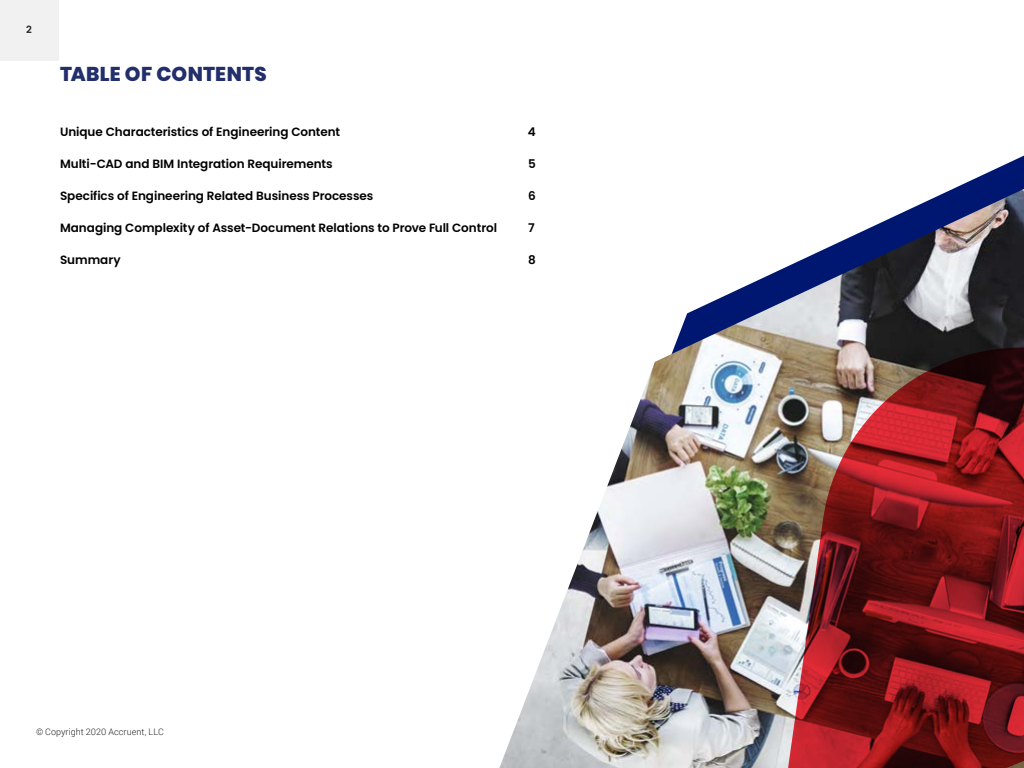
<style>
.page{position:relative;width:1024px;height:768px;background:#fff}
.page>*{position:absolute;margin:0;border:0;box-sizing:border-box;transform-origin:0 0}
.t1{font:800 20px "Poppins";letter-spacing:.01em;color:#232f6b}
.t2{font:600 12px "Poppins";letter-spacing:-.005em;color:#000}
.t3{font:600 10px "Poppins";color:#222223}
.t4{font:300 9px "Roboto";letter-spacing:.01em;color:#222223}
</style>
<div class="page">
<div style="left:0;top:0;width:58px;height:60px;background:#f1f1f2"></div>
<svg style="left:953px;top:156px;width:71px;height:33px"></svg>
<img style="left:499px;top:189px;width:525px;height:579px">
<img style="left:775px;top:345px;width:249px;height:423px">
<p class="t3" style="left:26px;top:23px;width:7px">2</p>
<h1 class="t1" style="left:60px;top:63px;width:208px">TABLE OF CONTENTS</h1>
<p class="t2" style="left:60px;top:125px;width:282px">Unique Characteristics of Engineering Content</p>
<p class="t2" style="left:528px;top:125px;width:9px">4</p>
<p class="t2" style="left:60px;top:157px;width:274px">Multi-CAD and BIM Integration Requirements</p>
<p class="t2" style="left:528px;top:157px;width:9px">5</p>
<p class="t2" style="left:60px;top:189px;width:315px">Specifics of Engineering Related Business Processes</p>
<p class="t2" style="left:528px;top:189px;width:9px">6</p>
<p class="t2" style="left:60px;top:221px;width:439px">Managing Complexity of Asset-Document Relations to Prove Full Control</p>
<p class="t2" style="left:528px;top:221px;width:8px">7</p>
<p class="t2" style="left:60px;top:253px;width:62px">Summary</p>
<p class="t2" style="left:528px;top:253px;width:9px">8</p>
<p class="t4" style="left:36px;top:726px;width:129px">© Copyright 2020 Accruent, LLC</p>
</div>
